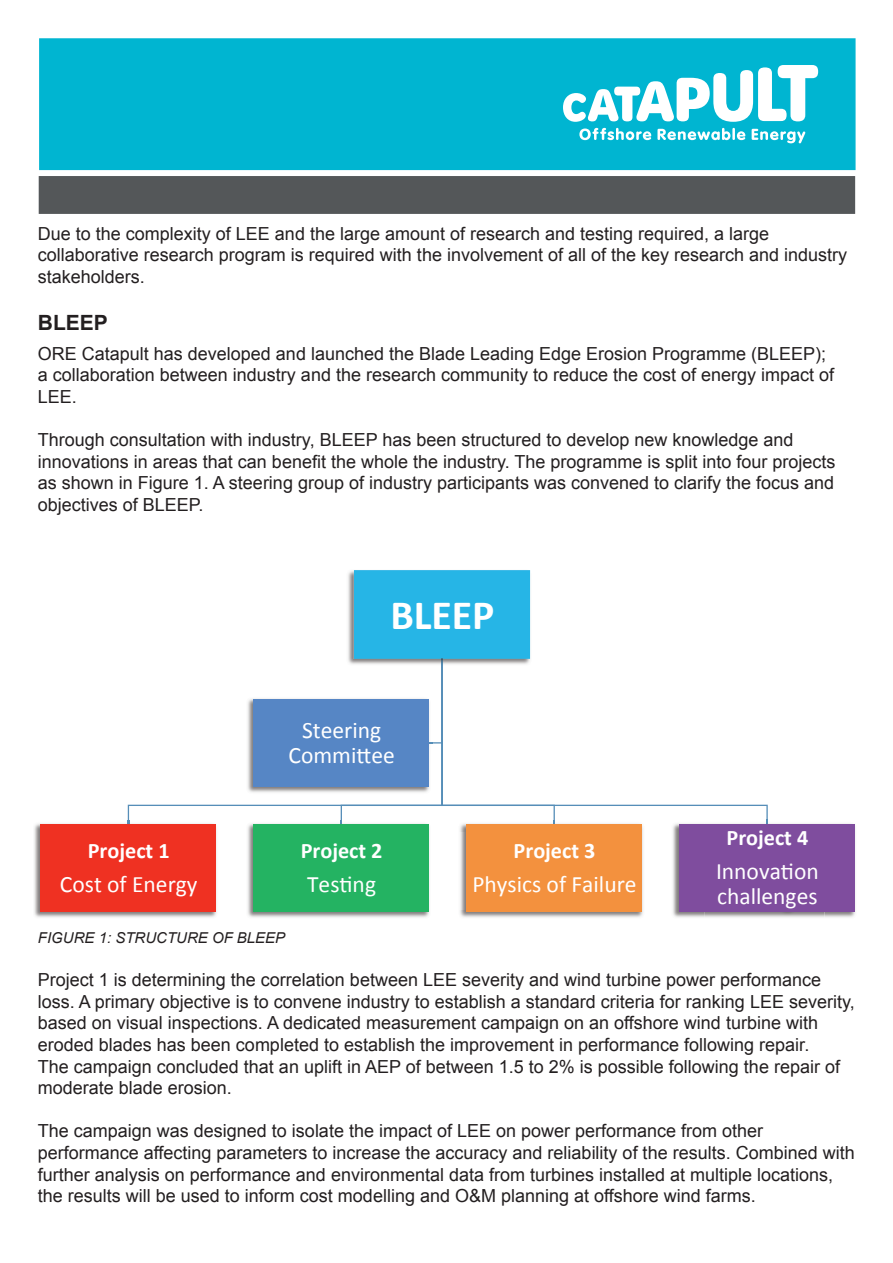
<style>
.page{position:relative;width:893px;height:1263px;background:#fff}
.page>*{position:absolute;margin:0;border:0;box-sizing:border-box;transform-origin:0 0}
.t1{font:700 41.85px "Calibri";color:#fff}
.t2{font:23.55px/24.9px "Calibri";color:#fff}
.t3{font:700 22.2px "Calibri";color:#fff}
.t4{font:700 21px "Arial";color:#231f20}
.t5{font:18px/21.6px "Arial";color:#231f20}
.t6{font:italic 15px "Arial";color:#231f20}
</style>
<div class="page">
<div style="left:39px;top:38px;width:816px;height:132px;background:#00b5d1;border:2px solid #00b5d1"></div>
<svg style="left:563px;top:65px;width:255px;height:57px"></svg>
<svg style="left:579px;top:128px;width:72px;height:12px"></svg>
<svg style="left:657px;top:128px;width:88px;height:12px"></svg>
<svg style="left:752px;top:129px;width:53px;height:14px"></svg>
<div style="left:39px;top:176px;width:816px;height:38px;background:#545759;border:2px solid #545759"></div>
<svg style="left:555px;top:804px;width:213px;height:15px"></svg>
<svg style="left:128px;top:804px;width:213px;height:17px"></svg>
<img style="left:348px;top:570px;width:183px;height:88px">
<div style="left:354px;top:570px;width:176px;height:88px;background:#26b5e6"></div>
<div style="left:379px;top:584px;width:120px;height:67px;background:#26b5e6"></div>
<img style="left:34px;top:821px;width:183px;height:97px">
<div style="left:40px;top:824px;width:176px;height:88px;background:#ef3122"></div>
<img style="left:247px;top:821px;width:182px;height:97px">
<div style="left:253px;top:824px;width:176px;height:88px;background:#24b362"></div>
<img style="left:460px;top:823px;width:183px;height:95px">
<img style="left:460px;top:832px;width:6px;height:78px">
<div style="left:466px;top:824px;width:176px;height:88px;background:#f3913e"></div>
<img style="left:673px;top:823px;width:182px;height:95px">
<img style="left:704px;top:823px;width:120px;height:95px">
<div style="left:679px;top:824px;width:176px;height:88px;background:#7f4d9e"></div>
<img style="left:247px;top:698px;width:94px;height:95px">
<svg style="left:341px;top:658px;width:214px;height:166px"></svg>
<div style="left:253px;top:699px;width:176px;height:88px;background:#5686c5"></div>
<p class="t5" style="left:38px;top:223px;width:811px">Due to the complexity of LEE and the large amount of research and testing required, a large collaborative research program is required with the involvement of all of the key research and industry stakeholders.</p>
<p class="t4" style="left:38px;top:308px;width:72px">BLEEP</p>
<p class="t5" style="left:38px;top:343px;width:798px">ORE Catapult has developed and launched the Blade Leading Edge Erosion Programme (BLEEP); a collaboration between industry and the research community to reduce the cost of energy impact of<br>LEE.</p>
<p class="t5" style="left:38px;top:429px;width:799px">Through consultation with industry, BLEEP has been structured to develop new knowledge and innovations in areas that can benefit the whole the industry. The programme is split into four projects as shown in Figure 1. A steering group of industry participants was convened to clarify the focus and objectives of BLEEP.</p>
<h1 class="t1" style="left:390px;top:588px;width:106px">BLEEP</h1>
<p class="t3" style="left:88px;top:837px;width:83px">Project 1</p>
<h2 class="t2" style="left:60px;top:872px;width:139px">Cost of Energy</h2>
<h2 class="t2" style="left:288px;top:718px;width:108px;text-align:center">Steering<br>Commi;ee</h2>
<p class="t3" style="left:301px;top:837px;width:83px">Project 2</p>
<h2 class="t2" style="left:307px;top:872px;width:70px">Tes.ng</h2>
<p class="t3" style="left:514px;top:837px;width:83px">Project 3</p>
<h2 class="t2" style="left:472px;top:872px;width:166px">Physics of Failure</h2>
<p class="t3" style="left:726px;top:824px;width:83px">Project 4</p>
<h2 class="t2" style="left:716px;top:859px;width:104px">Innova.on challenges</h2>
<p class="t6" style="left:38px;top:928px;width:249px">FIGURE 1: STRUCTURE OF BLEEP</p>
<p class="t5" style="left:38px;top:969px;width:818px">Project 1 is determining the correlation between LEE severity and wind turbine power performance loss. A primary objective is to convene industry to establish a standard criteria for ranking LEE severity, based on visual inspections. A dedicated measurement campaign on an offshore wind turbine with eroded blades has been completed to establish the improvement in performance following repair.<br>The campaign concluded that an uplift in AEP of between 1.5 to 2% is possible following the repair of moderate blade erosion.</p>
<p class="t5" style="left:38px;top:1120px;width:818px">The campaign was designed to isolate the impact of LEE on power performance from other performance affecting parameters to increase the accuracy and reliability of the results. Combined with further analysis on performance and environmental data from turbines installed at multiple locations, the results will be used to inform cost modelling and O&amp;M planning at offshore wind farms.</p>
</div>
